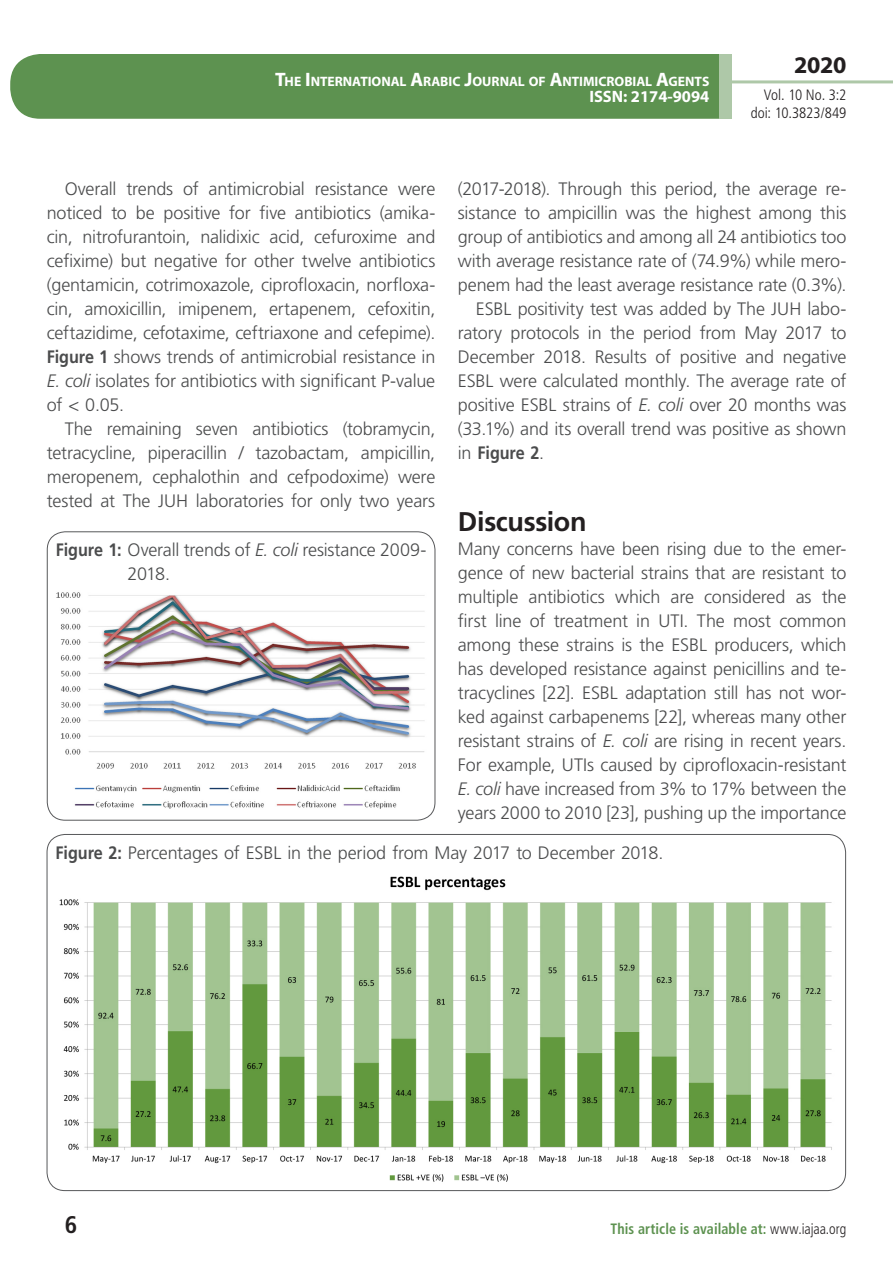
<style>
.page{position:relative;width:893px;height:1263px;background:#fff}
.page>*{position:absolute;margin:0;border:0;box-sizing:border-box;transform-origin:0 0}
.t1{font:700 27px "Frutiger LT Std";letter-spacing:-.015em;color:#231f20}
.t2{font:700 24px "Myriad Pro";color:#231f20}
.t3{font:700 condensed 24px "Frutiger LT Std";color:#231f20}
.t4{font:300 18px/24px "Frutiger LT Std";letter-spacing:-.01em;color:#4b4c4d;text-align:justify}
.t5{font:700 18px "Frutiger LT Std";letter-spacing:-.005em;color:#4b4c4d;scale:.9 1}
.t6{font:700 16.5px "Myriad Pro";color:#fff}
.t7{font:700 condensed 15px "Frutiger LT Std";letter-spacing:.005em;color:#5d9250;scale:.94 1}
.t8{font:300 condensed 15px/18px "Frutiger LT Std";color:#231f20;text-align:right}
.t9{font:700 13.65px "Myriad Pro";color:#fff}
.s1{font-size:19.5px}
.s2{font-weight:700}
.s3{font-style:italic}
.s4{font-weight:300}
.s5{font-weight:300;color:#231f20}
</style>
<div class="page">
<div style="left:10px;top:54px;width:775px;height:65px;background:#5d9250;border-radius:30px"></div>
<div style="left:732px;top:0;width:161px;height:157px;background:#fff"></div>
<hr style="left:730px;top:80px;width:163px;height:3px;background:#aec8a8">
<div style="left:719px;top:54px;width:13px;height:65px;background:#aec8a8"></div>
<div style="left:47px;top:531px;width:388px;height:289px;border:1px solid #57585a;border-radius:18px"></div>
<img style="left:56px;top:592px;width:369px;height:217px">
<img style="left:59px;top:876px;width:773px;height:306px">
<p class="t9" style="left:275px;top:72px;width:436px"><span class="s1">T</span>HE <span class="s1">I</span>NTERNATIONAL <span class="s1">A</span>RABIC <span class="s1">J</span>OURNAL OF <span class="s1">A</span>NTIMICROBIAL <span class="s1">A</span>GENTS</p>
<p class="t6" style="left:589px;top:86px;width:122px">ISSN: 2174-9094</p>
<h2 class="t2" style="left:794px;top:49px;width:54px">2020</h2>
<p class="t8" style="left:751px;top:86px;width:97px">Vol. 10 No. 3:2 doi: 10.3823/849</p>
<p class="t4" style="left:47px;top:177px;width:390px;text-indent:18px">Overall trends of antimicrobial resistance were noticed to be positive for five antibiotics (amika&shy;cin, nitrofurantoin, nalidixic acid, cefuroxime and cefixime) but negative for other twelve antibiotics (gentamicin, cotrimoxazole, ciprofloxacin, norfloxa&shy;cin, amoxicillin, imipenem, ertapenem, cefoxitin, ceftazidime, cefotaxime, ceftriaxone and cefepime).<br><span class="s2">Figure 1</span> shows trends of antimicrobial resistance in <span class="s3">E. coli</span> isolates for antibiotics with significant P-value of &lt; 0.05.</p>
<p class="t4" style="left:47px;top:417px;width:390px;text-indent:18px">The remaining seven antibiotics (tobramycin, tetracycline, piperacillin / tazobactam, ampicillin, meropenem, cephalothin and cefpodoxime) were tested at The JUH laboratories for only two years</p>
<p class="t4" style="left:128px;top:538px;width:300px;text-indent:-72px"><span class="s2">Figure 1:</span> Overall trends of <span class="s3">E. coli</span> resistance 2009-<br>2018.</p>
<p class="t4" style="left:458px;top:177px;width:390px">(2017-2018). Through this period, the average re-</p>
<p class="t4" style="left:458px;top:201px;width:390px">sistance to ampicillin was the highest among this</p>
<p class="t4" style="left:458px;top:225px;width:390px">group of antibiotics and among all 24 antibiotics too</p>
<p class="t4" style="left:458px;top:249px;width:390px">with average resistance rate of (74.9%) while mero-</p>
<p class="t4" style="left:458px;top:273px;width:390px">penem had the least average resistance rate (0.3%).</p>
<p class="t4" style="left:476px;top:297px;width:372px">ESBL positivity test was added by The JUH labo-</p>
<p class="t4" style="left:458px;top:321px;width:390px">ratory protocols in the period from May 2017 to</p>
<p class="t4" style="left:458px;top:345px;width:390px">December 2018. Results of positive and negative</p>
<p class="t4" style="left:458px;top:369px;width:390px">ESBL were calculated monthly. The average rate of</p>
<p class="t4" style="left:458px;top:393px;width:390px">positive ESBL strains of <span class="s3">E. coli</span> over 20 months was</p>
<p class="t4" style="left:458px;top:417px;width:390px">(33.1%) and its overall trend was positive as shown</p>
<p class="t5" style="left:458px;top:442px;width:98px"><span class="s4">in</span> Figure 2<span class="s4">.</span></p>
<h1 class="t1" style="left:458px;top:506px;width:130px">Discussion</h1>
<p class="t4" style="left:458px;top:537px;width:390px">Many concerns have been rising due to the emer&shy;gence of new bacterial strains that are resistant to multiple antibiotics which are considered as the first line of treatment in UTI. The most common among these strains is the ESBL producers, which has developed resistance against penicillins and te&shy;tracyclines [22]. ESBL adaptation still has not wor&shy;ked against carbapenems [22], whereas many other resistant strains of <span class="s3">E. coli</span> are rising in recent years.<br>For example, UTIs caused by ciprofloxacin-resistant <span class="s3">E. coli</span> have increased from 3% to 17% between the years 2000 to 2010 [23], pushing up the importance</p>
<p class="t4" style="left:56px;top:841px;width:609px"><span class="s2">Figure 2:</span> Percentages of ESBL in the period from May 2017 to December 2018.</p>
<h2 class="t3" style="left:65px;top:1210px;width:14px">6</h2>
<p class="t7" style="left:610px;top:1219px;width:252px">This article is available at: <span class="s5">www.iajaa.org</span></p>
</div>
